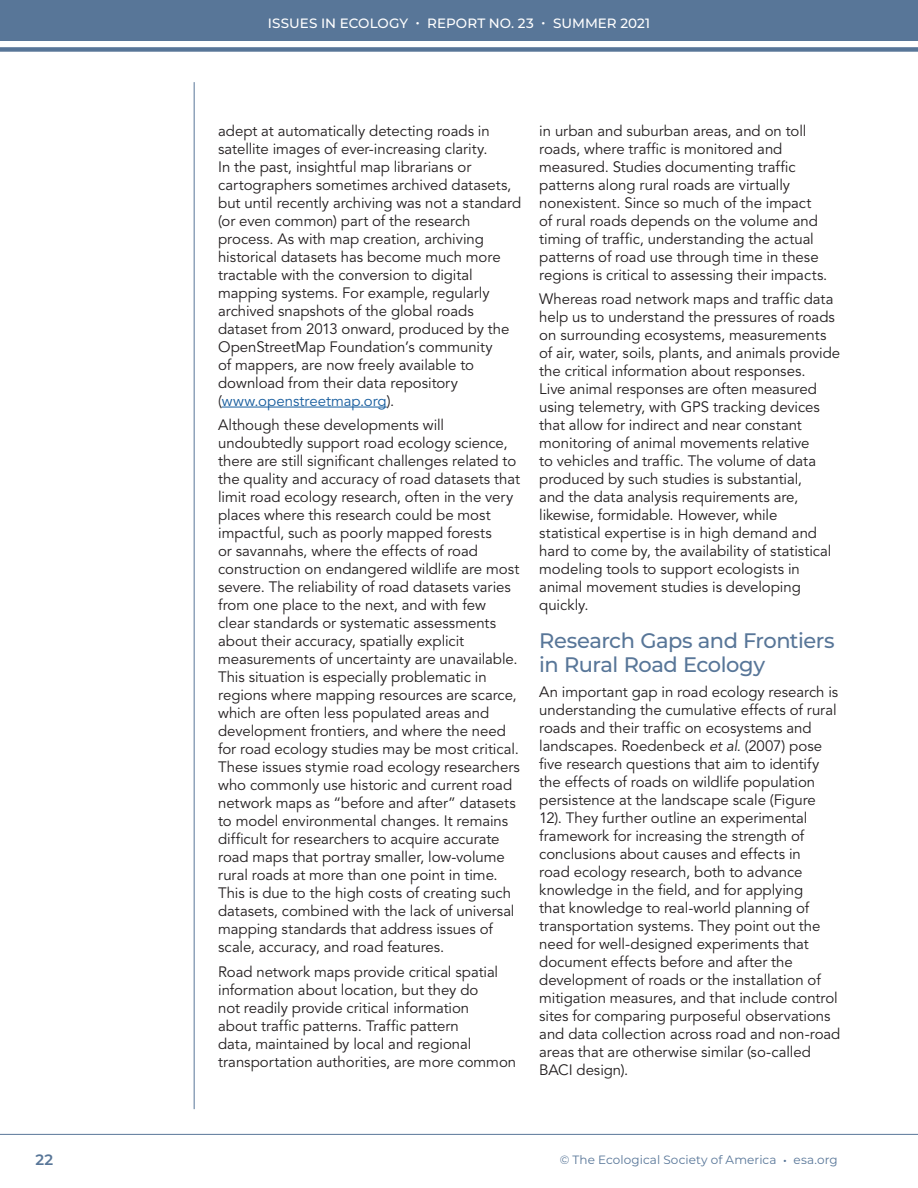
<style>
.page{position:relative;width:918px;height:1188px;background:#fff}
.page>*{position:absolute;margin:0;border:0;box-sizing:border-box;transform-origin:0 0}
.t1{font:500 21px/24px "Montserrat";letter-spacing:-.02em;color:#587698}
.t2{font:15px/18px "Avenir LT Std";letter-spacing:-.005em;color:#231f20}
.t3{font:15px "Avenir LT Std";color:#175d9e}
.t4{font:600 15px "Montserrat";color:#587698}
.t5{font:500 13.5px "Montserrat";letter-spacing:.005em;color:#fff}
.t6{font:12px "Montserrat";letter-spacing:.005em;color:#587698}
.s1{color:#231f20}
.s2{font-style:italic}
.s3{font-size:15px}
</style>
<div class="page">
<div style="left:0;top:0;width:918px;height:41px;background:#587698"></div>
<div style="left:0;top:47px;width:918px;height:5px;background:#587698"></div>
<hr style="left:0;top:1134px;width:918px;height:1px;background:#587698">
<hr style="left:194px;top:82px;width:1px;height:1027px;background:#587698">
<hr style="left:222px;top:407px;width:165px;height:1px;background:#175d9e">
<p class="t5" style="left:268px;top:14px;width:384px">ISSUES IN ECOLOGY • REPORT NO. 23 • SUMMER 2021</p>
<p class="t2" style="left:218px;top:122px;width:305px">adept at automatically detecting roads in satellite images of ever-increasing clarity.<br>In the past, insightful map librarians or cartographers sometimes archived datasets, but until recently archiving was not a standard (or even common) part of the research process. As with map creation, archiving historical datasets has become much more tractable with the conversion to digital mapping systems. For example, regularly archived snapshots of the global roads dataset from 2013 onward, produced by the OpenStreetMap Foundation’s community<br>of mappers, are now freely available to download from their data repository</p>
<p class="t3" style="left:218px;top:392px;width:178px"><span class="s1">(</span>www.openstreetmap.org<span class="s1">).</span></p>
<p class="t2" style="left:218px;top:417px;width:303px">Although these developments will undoubtedly support road ecology science, there are still significant challenges related to the quality and accuracy of road datasets that limit road ecology research, often in the very places where this research could be most impactful, such as poorly mapped forests<br>or savannahs, where the effects of road construction on endangered wildlife are most severe. The reliability of road datasets varies from one place to the next, and with few clear standards or systematic assessments about their accuracy, spatially explicit measurements of uncertainty are unavailable.<br>This situation is especially problematic in regions where mapping resources are scarce, which are often less populated areas and development frontiers, and where the need for road ecology studies may be most critical.<br>These issues stymie road ecology researchers who commonly use historic and current road network maps as “before and after” datasets to model environmental changes. It remains difficult for researchers to acquire accurate road maps that portray smaller, low-volume rural roads at more than one point in time.<br>This is due to the high costs of creating such datasets, combined with the lack of universal mapping standards that address issues of scale, accuracy, and road features.</p>
<p class="t2" style="left:218px;top:963px;width:300px">Road network maps provide critical spatial information about location, but they do<br>not readily provide critical information<br>about traffic patterns. Traffic pattern<br>data, maintained by local and regional transportation authorities, are more common</p>
<p class="t2" style="left:539px;top:122px;width:290px">in urban and suburban areas, and on toll roads, where traffic is monitored and measured. Studies documenting traffic patterns along rural roads are virtually nonexistent. Since so much of the impact of rural roads depends on the volume and timing of traffic, understanding the actual patterns of road use through time in these regions is critical to assessing their impacts.</p>
<p class="t2" style="left:539px;top:291px;width:302px">Whereas road network maps and traffic data help us to understand the pressures of roads on surrounding ecosystems, measurements of air, water, soils, plants, and animals provide the critical information about responses.<br>Live animal responses are often measured using telemetry, with GPS tracking devices that allow for indirect and near constant monitoring of animal movements relative<br>to vehicles and traffic. The volume of data produced by such studies is substantial,<br>and the data analysis requirements are, likewise, formidable. However, while statistical expertise is in high demand and hard to come by, the availability of statistical modeling tools to support ecologists in animal movement studies is developing quickly.</p>
<p class="t1" style="left:539px;top:627px;width:297px">Research Gaps and Frontiers in Rural Road Ecology</p>
<p class="t2" style="left:539px;top:683px;width:303px">An important gap in road ecology research is understanding the cumulative effects of rural roads and their traffic on ecosystems and landscapes. Roedenbeck <span class="s2">et al</span>. (2007) pose five research questions that aim to identify the effects of roads on wildlife population persistence at the landscape scale (Figure 12). They further outline an experimental framework for increasing the strength of conclusions about causes and effects in<br>road ecology research, both to advance knowledge in the field, and for applying<br>that knowledge to real-world planning of transportation systems. They point out the need for well-designed experiments that document effects before and after the development of roads or the installation of mitigation measures, and that include control sites for comparing purposeful observations and data collection across road and non-road areas that are otherwise similar (so-called BACI design).</p>
<p class="t4" style="left:36px;top:1149px;width:19px">22</p>
<p class="t6" style="left:560px;top:1151px;width:279px">© The Ecological Society of America <span class="s3">•</span> esa.org</p>
</div>
